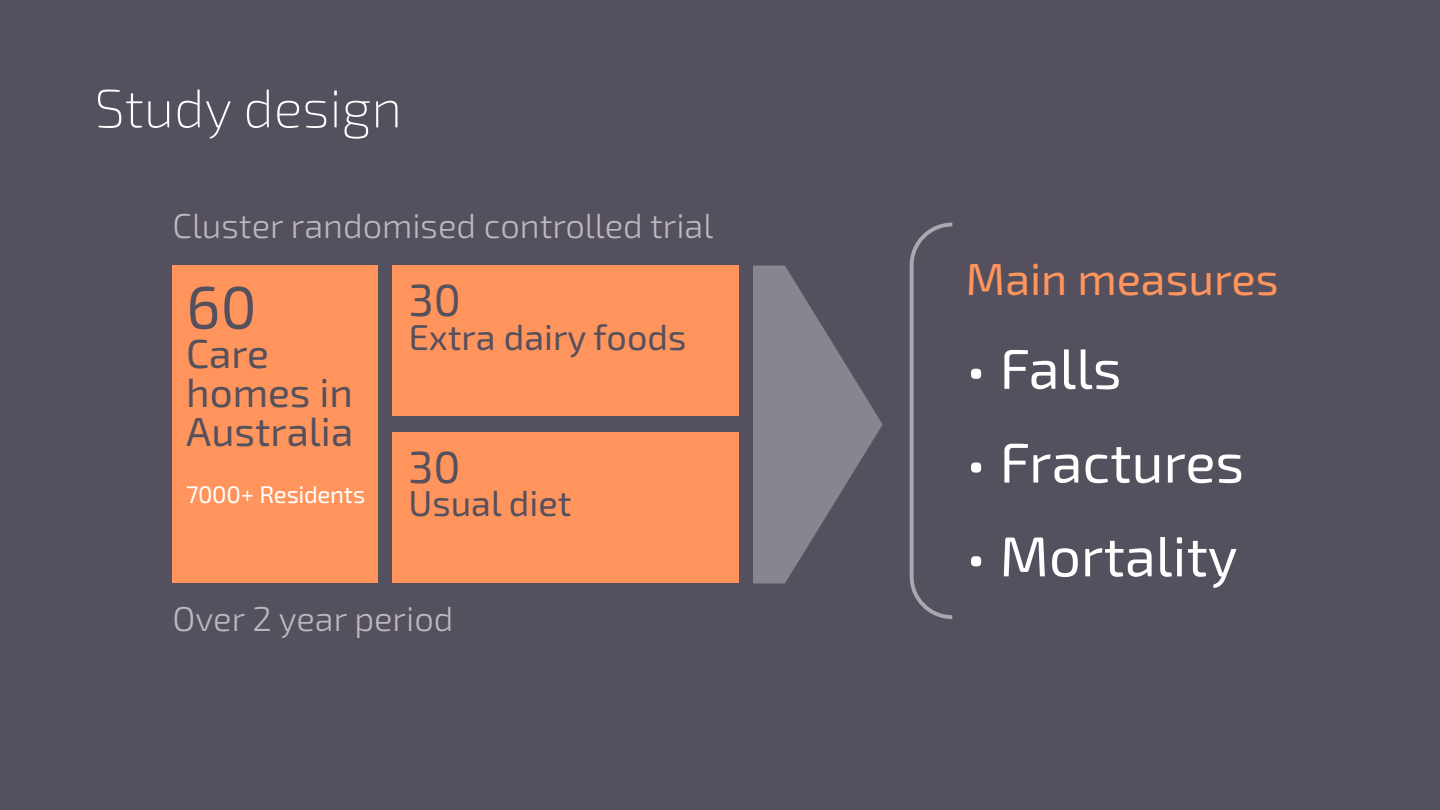
<style>
.page{position:relative;width:1440px;height:810px;background:#55505d}
.page>*{position:absolute;margin:0;border:0;box-sizing:border-box;transform-origin:0 0}
.t1{font:60px "Exo 2.0";color:#55505d}
.t2{font:56.25px "Exo 2.0";color:#fff}
.t3{font:200 54px "Exo 2.0";color:#fff}
.t4{font:45px "Exo 2.0";color:#ff955c}
.t5{font:45px "Exo 2.0";color:#55505d}
.t6{font:40.5px/39px "Exo 2.0";color:#55505d}
.t7{font:36px "Exo 2.0";color:#55505d}
.t8{font:300 34.5px "Exo 2.0";color:#bbb9be}
.t9{font:24px "Exo 2.0";letter-spacing:-.01em;color:#fff}
</style>
<div class="page">
<div style="left:173px;top:265px;width:205px;height:318px;background:#ff955c"></div>
<div style="left:392px;top:265px;width:347px;height:151px;background:#ff955c"></div>
<div style="left:392px;top:432px;width:347px;height:151px;background:#ff955c"></div>
<svg style="left:753px;top:266px;width:130px;height:318px"></svg>
<svg style="left:909px;top:222px;width:44px;height:397px"></svg>
<h3 class="t3" style="left:95px;top:78px;width:309px">Study design</h3>
<p class="t8" style="left:172px;top:206px;width:542px">Cluster randomised controlled trial</p>
<h1 class="t1" style="left:186px;top:273px;width:72px">60</h1>
<p class="t6" style="left:186px;top:335px;width:169px">Care homes in<br>Australia</p>
<p class="t9" style="left:186px;top:481px;width:181px">7000+ Residents</p>
<h3 class="t5" style="left:409px;top:274px;width:54px">30</h3>
<p class="t7" style="left:409px;top:316px;width:279px">Extra dairy foods</p>
<h3 class="t5" style="left:408px;top:441px;width:54px">30</h3>
<p class="t7" style="left:408px;top:483px;width:164px">Usual diet</p>
<p class="t8" style="left:172px;top:599px;width:283px">Over 2 year period</p>
<h3 class="t4" style="left:966px;top:253px;width:314px">Main measures</h3>
<h2 class="t2" style="left:966px;top:336px;width:157px">• Falls</h2>
<h2 class="t2" style="left:966px;top:430px;width:280px">• Fractures</h2>
<h2 class="t2" style="left:966px;top:524px;width:273px">• Mortality</h2>
</div>
